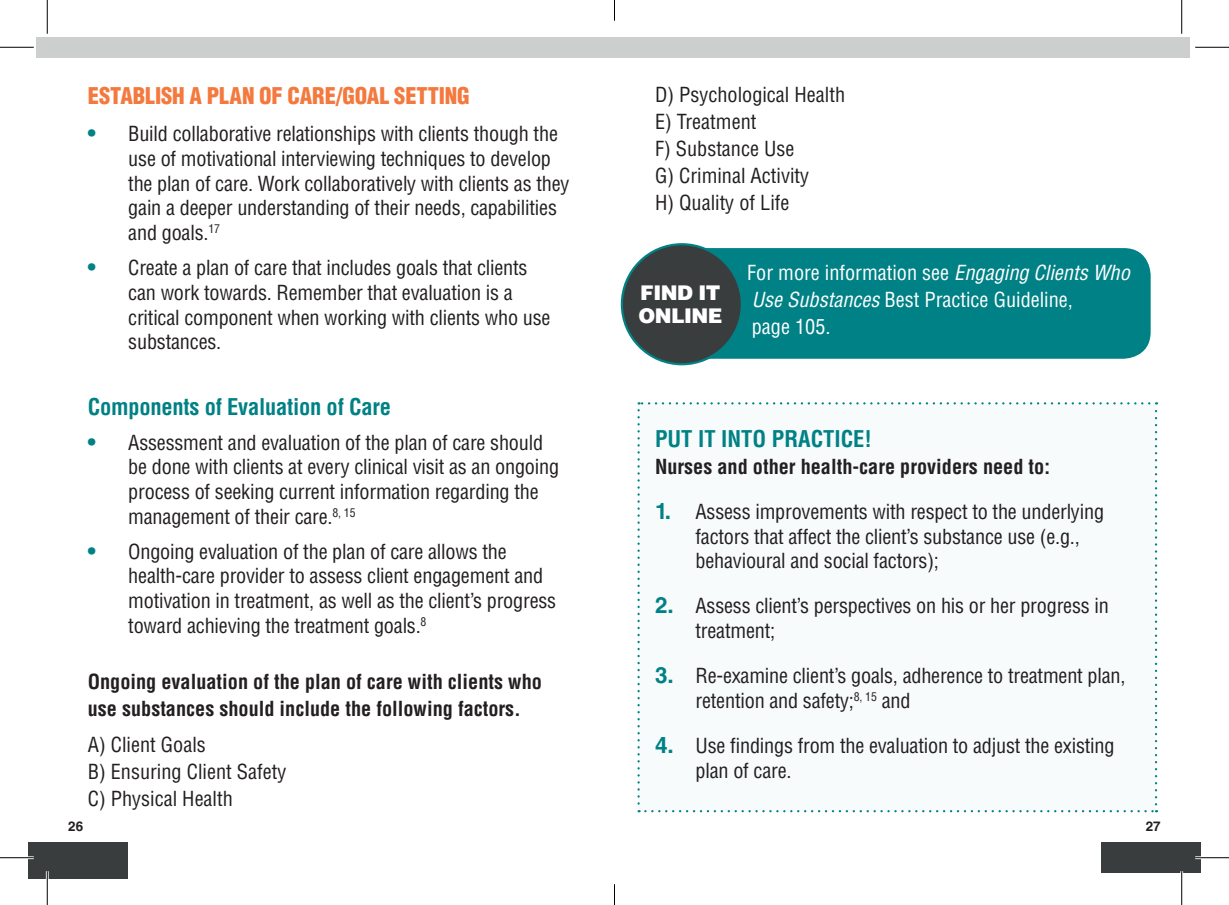
<style>
.page{position:relative;width:1229px;height:905px;background:#fff}
.page>*{position:absolute;margin:0;border:0;box-sizing:border-box;transform-origin:0 0}
.t1{font:700 condensed 22.5px "Helvetica LT Std";letter-spacing:-.01em;color:#008185}
.t2{font:900 condensed 22.5px "Helvetica LT Std";letter-spacing:-.01em;color:#f4793e}
.t3{font:condensed 20.25px/24.8px "Helvetica LT Std";letter-spacing:-.01em;color:#231f20}
.t4{font:700 condensed 20.25px/27px "Helvetica LT Std";color:#231f20}
.t5{font:condensed 20.25px/27px "Helvetica LT Std";color:#fff}
.t6{font:900 20.25px/22.5px "Helvetica LT Std";letter-spacing:-.025em;color:#fff}
.t7{font:700 13.5px "Helvetica LT Std";color:#231f20}
.s1{font-weight:700;font-stretch:normal;font-size:22.5px;color:#008185}
.s2{font-style:italic}
</style>
<div class="page">
<div style="left:1100px;top:842px;width:100px;height:30px;background:#3a3d3d"></div>
<div style="left:28px;top:842px;width:100px;height:36px;background:#3a3d3d"></div>
<div style="left:36px;top:37px;width:1153px;height:20px;background:#cdcfce"></div>
<div style="left:644px;top:248px;width:506px;height:111px;background:#008185;border-radius:27px"></div>
<div style="left:622px;top:244px;width:120px;height:120px;background:#3a3d3d;border-radius:50%"></div>
<div style="left:621px;top:243px;width:122px;height:122px;border:2px solid #008185;border-radius:50%"></div>
<svg style="left:637px;top:402px;width:520px;height:410px"></svg>
<hr style="left:0;top:856px;width:34px;height:3px;background:#fff">
<hr style="left:1195px;top:856px;width:33px;height:3px;background:#fff">
<hr style="left:46px;top:871px;width:3px;height:33px;background:#fff">
<hr style="left:1180px;top:871px;width:3px;height:33px;background:#fff">
<hr style="left:0;top:47px;width:34px;height:1px;background:#000">
<hr style="left:1195px;top:47px;width:33px;height:1px;background:#000">
<hr style="left:0;top:857px;width:34px;height:1px;background:#000">
<hr style="left:1195px;top:857px;width:33px;height:1px;background:#000">
<hr style="left:47px;top:0;width:1px;height:34px;background:#000">
<hr style="left:47px;top:871px;width:1px;height:33px;background:#000">
<hr style="left:1181px;top:0;width:1px;height:34px;background:#000">
<hr style="left:1181px;top:871px;width:1px;height:33px;background:#000">
<svg style="left:614px;top:0;width:1px;height:20px"></svg>
<svg style="left:614px;top:884px;width:1px;height:20px"></svg>
<p class="t2" style="left:88px;top:81px;width:44px">ES TABLIS</p>
<p class="t2" style="left:172px;top:81px;width:297px">H A PLAN OF CARE/GOAL SETTING</p>
<p class="t3" style="left:128px;top:121px;width:443px;text-indent:-41px"><span class="s1">•</span> Build collaborative relationships with clients though the use of motivational interviewing techniques to develop the plan of care. Work collaboratively with clients as they gain a deeper understanding of their needs, capabilities and goals.<sup>17</sup></p>
<p class="t3" style="left:128px;top:255px;width:424px;text-indent:-40px"><span class="s1">•</span> Create a plan of care that includes goals that clients can work towards. Remember that evaluation is a critical component when working with clients who use substances.</p>
<p class="t1" style="left:88px;top:392px;width:305px">Components of Evaluation of Care</p>
<p class="t3" style="left:128px;top:429px;width:432px;text-indent:-40px"><span class="s1">•</span> Assessment and evaluation of the plan of care should be done with clients at every clinical visit as an ongoing process of seeking current information regarding the management of their care.<sup>8,</sup> <sup>15</sup></p>
<p class="t3" style="left:128px;top:539px;width:429px;text-indent:-40px"><span class="s1">•</span> Ongoing evaluation of the plan of care allows the health-care provider to assess client engagement and motivation in treatment, as well as the client’s progress toward achieving the treatment goals.<sup>8</sup></p>
<p class="t4" style="left:88px;top:668px;width:455px">Ongoing evaluation of the plan of care with clients who use substances should include the following factors.</p>
<p class="t3" style="left:88px;top:731px;width:200px;line-height:27px">A) Client Goals<br>B) Ensuring Client Safety<br>C) Physical Health</p>
<p class="t3" style="left:655px;top:81px;width:192px;line-height:27px">D) Psychological Health<br>E) Treatment<br>F) Substance Use<br>G) Criminal Activity<br>H) Quality of Life</p>
<p class="t6" style="left:638px;top:281px;width:86px">FIND IT<br>ONLINE</p>
<p class="t5" style="left:747px;top:259px;width:384px">For more information see <span class="s2">Engaging Clients Who<br>Use Substances</span> Best Practice Guideline,<br>page 105.</p>
<p class="t1" style="left:655px;top:424px;width:218px">PUT IT INTO PRACTICE!</p>
<p class="t4" style="left:655px;top:453px;width:396px">Nurses and other health-care providers need to:</p>
<p class="t3" style="left:695px;top:499px;width:410px;text-indent:-40px"><span class="s1">1.</span> Assess improvements with respect to the underlying factors that affect the client’s substance use (e.g., behavioural and social factors);</p>
<p class="t3" style="left:695px;top:593px;width:415px;text-indent:-40px"><span class="s1">2.</span> Assess client’s perspectives on his or her progress in treatment;</p>
<p class="t3" style="left:695px;top:663px;width:431px;text-indent:-40px"><span class="s1">3.</span> Re-examine client’s goals, adherence to treatment plan, retention and safety;<sup>8,</sup> <sup>15</sup> and</p>
<p class="t3" style="left:695px;top:733px;width:420px;text-indent:-40px"><span class="s1">4.</span> Use findings from the evaluation to adjust the existing plan of care.</p>
<p class="t7" style="left:68px;top:818px;width:17px">26</p>
<p class="t7" style="left:1145px;top:818px;width:17px">27</p>
</div>
